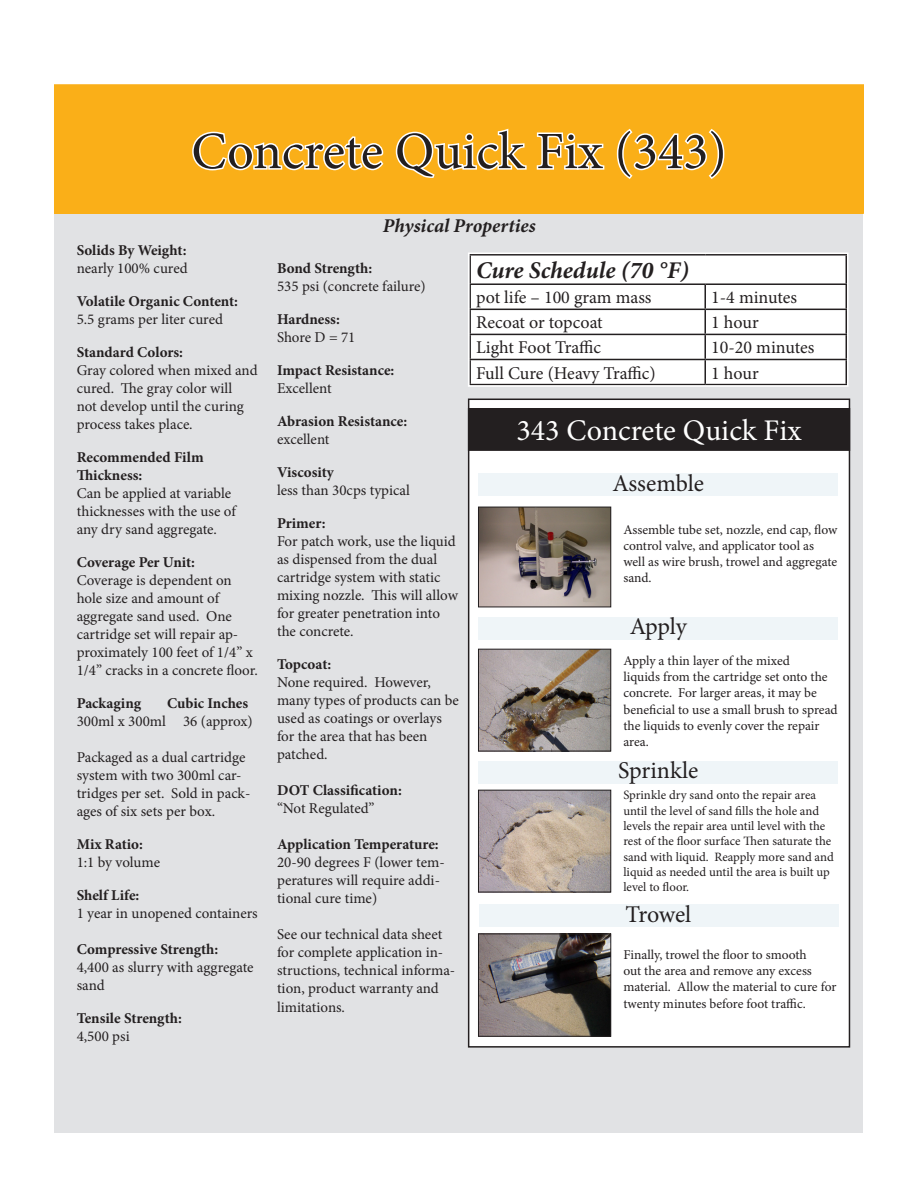
<style>
.page{position:relative;width:918px;height:1188px;background:#fff}
.page>*{position:absolute;margin:0;border:0;box-sizing:border-box;transform-origin:0 0}
.t1{font:52.5px "Minion Pro";color:#231f20}
.t2{font:30px "Minion Pro";color:#fff}
.t3{font:24px "Minion Pro";letter-spacing:-.005em;color:#231f20}
.t4{font:italic 700 24px "Minion Pro";letter-spacing:-.005em;color:#231f20}
.t5{font:italic 700 19.5px "Minion Pro";color:#231f20}
.t6{font:18px "Minion Pro";color:#231f20}
.t7{font:15px/18px "Minion Pro";color:#231f20}
.t8{font:700 15px "Minion Pro";color:#231f20}
.t9{font:13.5px/16.2px "Minion Pro";letter-spacing:-.005em;color:#231f20}
.t10{font:12.75px/15.3px "Minion Pro";color:#231f20}
</style>
<div class="page">
<div style="left:55px;top:85px;width:808px;height:128px;background:#faaf18"></div>
<svg style="left:192px;top:131px;width:192px;height:40px"></svg>
<svg style="left:395px;top:128px;width:132px;height:50px"></svg>
<svg style="left:536px;top:132px;width:69px;height:38px"></svg>
<svg style="left:616px;top:128px;width:109px;height:51px"></svg>
<div style="left:54px;top:84px;width:810px;height:130px;border:2px solid #faaf18"></div>
<div style="left:55px;top:215px;width:808px;height:918px;background:#e1e2e4"></div>
<div style="left:469px;top:253px;width:379px;height:133px;background:#fff"></div>
<hr style="left:469px;top:283px;width:236px;height:2px;background:#231f20">
<hr style="left:705px;top:283px;width:142px;height:2px;background:#231f20">
<hr style="left:704px;top:285px;width:2px;height:24px;background:#231f20">
<hr style="left:469px;top:309px;width:236px;height:1px;background:#231f20">
<hr style="left:705px;top:309px;width:142px;height:1px;background:#231f20">
<hr style="left:704px;top:310px;width:2px;height:24px;background:#231f20">
<hr style="left:469px;top:334px;width:236px;height:1px;background:#231f20">
<hr style="left:705px;top:334px;width:142px;height:1px;background:#231f20">
<hr style="left:704px;top:335px;width:2px;height:24px;background:#231f20">
<hr style="left:469px;top:359px;width:236px;height:1px;background:#231f20">
<hr style="left:705px;top:359px;width:142px;height:1px;background:#231f20">
<hr style="left:704px;top:360px;width:2px;height:24px;background:#231f20">
<div style="left:468px;top:253px;width:381px;height:134px;border:2px solid #fff"></div>
<div style="left:469px;top:399px;width:380px;height:648px;background:#fff"></div>
<div style="left:468px;top:399px;width:382px;height:649px;border:2px solid #231f20"></div>
<div style="left:469px;top:409px;width:380px;height:41px;background:#231f20"></div>
<div style="left:468px;top:408px;width:382px;height:43px;border:2px solid #231f20"></div>
<div style="left:478px;top:474px;width:360px;height:22px;background:#eff5f8"></div>
<img style="left:480px;top:509px;width:129px;height:96px">
<div style="left:478px;top:507px;width:133px;height:100px;border:1px solid #231f20"></div>
<img style="left:480px;top:651px;width:129px;height:98px">
<div style="left:478px;top:649px;width:133px;height:102px;border:1px solid #231f20"></div>
<img style="left:480px;top:792px;width:129px;height:98px">
<div style="left:478px;top:790px;width:133px;height:102px;border:1px solid #231f20"></div>
<div style="left:478px;top:617px;width:360px;height:22px;background:#eff5f8"></div>
<div style="left:478px;top:761px;width:360px;height:22px;background:#eff5f8"></div>
<div style="left:479px;top:905px;width:359px;height:22px;background:#eff5f8"></div>
<img style="left:480px;top:936px;width:129px;height:99px">
<div style="left:478px;top:934px;width:133px;height:103px;border:1px solid #231f20"></div>
<p class="t1" style="left:191px;top:116px;width:537px">Concrete Quick Fix (343)</p>
<p class="t8" style="left:77px;top:240px;width:111px">Solids By Weight:</p>
<p class="t7" style="left:77px;top:260px;width:113px">nearly 100% cured</p>
<p class="t8" style="left:77px;top:291px;width:163px">Volatile Organic Content:</p>
<p class="t7" style="left:77px;top:311px;width:148px">5.5 grams per liter cured</p>
<p class="t8" style="left:77px;top:342px;width:108px">Standard Colors:</p>
<p class="t7" style="left:77px;top:362px;width:182px">Gray colored when mixed and cured. The gray color will<br>not develop until the curing process takes place.</p>
<p class="t8" style="left:77px;top:447px;width:128px">Recommended Film</p>
<p class="t8" style="left:77px;top:465px;width:67px">Thickness:</p>
<p class="t7" style="left:77px;top:485px;width:161px">Can be applied at variable thicknesses with the use of any dry sand aggregate.</p>
<p class="t8" style="left:77px;top:552px;width:120px">Coverage Per Unit:</p>
<p class="t7" style="left:77px;top:572px;width:183px">Coverage is dependent on hole size and amount of aggregate sand used. One cartridge set will repair ap&shy;proximately 100 feet of 1/4” x<br>1/4” cracks in a concrete floor.</p>
<p class="t8" style="left:77px;top:693px;width:66px">Packaging</p>
<p class="t8" style="left:167px;top:693px;width:83px">Cubic Inches</p>
<p class="t7" style="left:77px;top:713px;width:178px">300ml x 300ml 36 (approx)</p>
<p class="t7" style="left:77px;top:749px;width:175px">Packaged as a dual cartridge system with two 300ml car&shy;tridges per set. Sold in pack&shy;ages of six sets per box.</p>
<p class="t8" style="left:77px;top:834px;width:68px">Mix Ratio:</p>
<p class="t7" style="left:77px;top:854px;width:85px">1:1 by volume</p>
<p class="t8" style="left:77px;top:885px;width:64px">Shelf Life:</p>
<p class="t7" style="left:77px;top:905px;width:183px">1 year in unopened containers</p>
<p class="t8" style="left:77px;top:939px;width:143px">Compressive Strength:</p>
<p class="t7" style="left:77px;top:959px;width:178px">4,400 as slurry with aggregate sand</p>
<p class="t8" style="left:77px;top:1008px;width:107px">Tensile Strength:</p>
<p class="t7" style="left:77px;top:1028px;width:55px">4,500 psi</p>
<p class="t5" style="left:383px;top:212px;width:154px">Physical Properties</p>
<p class="t4" style="left:476px;top:253px;width:214px">Cure Schedule (70 °F)</p>
<p class="t6" style="left:476px;top:286px;width:177px">pot life – 100 gram mass</p>
<p class="t6" style="left:711px;top:286px;width:87px">1-4 minutes</p>
<p class="t6" style="left:476px;top:311px;width:128px">Recoat or topcoat</p>
<p class="t6" style="left:711px;top:311px;width:49px">1 hour</p>
<p class="t6" style="left:476px;top:336px;width:127px">Light Foot Traffic</p>
<p class="t6" style="left:711px;top:336px;width:105px">10-20 minutes</p>
<p class="t6" style="left:476px;top:361px;width:181px">Full Cure (Heavy Traffic)</p>
<p class="t6" style="left:711px;top:361px;width:49px">1 hour</p>
<p class="t8" style="left:277px;top:258px;width:97px">Bond Strength:</p>
<p class="t7" style="left:277px;top:278px;width:150px">535 psi (concrete failure)</p>
<p class="t8" style="left:277px;top:309px;width:64px">Hardness:</p>
<p class="t7" style="left:277px;top:329px;width:80px">Shore D = 71</p>
<p class="t8" style="left:277px;top:360px;width:119px">Impact Resistance:</p>
<p class="t7" style="left:277px;top:380px;width:56px">Excellent</p>
<p class="t8" style="left:277px;top:411px;width:132px">Abrasion Resistance:</p>
<p class="t7" style="left:277px;top:431px;width:54px">excellent</p>
<p class="t8" style="left:277px;top:462px;width:58px">Viscosity</p>
<p class="t7" style="left:277px;top:482px;width:134px">less than 30cps typical</p>
<p class="t8" style="left:277px;top:513px;width:50px">Primer:</p>
<p class="t7" style="left:277px;top:533px;width:182px">For patch work, use the liquid as dispensed from the dual cartridge system with static mixing nozzle. This will allow for greater penetration into the concrete.</p>
<p class="t8" style="left:277px;top:654px;width:56px">Topcoat:</p>
<p class="t7" style="left:277px;top:674px;width:183px">None required. However, many types of products can be used as coatings or overlays for the area that has been patched.</p>
<p class="t8" style="left:277px;top:780px;width:126px">DOT Classification:</p>
<p class="t7" style="left:277px;top:800px;width:99px">“Not Regulated”</p>
<p class="t8" style="left:277px;top:834px;width:163px">Application Temperature:</p>
<p class="t7" style="left:277px;top:854px;width:169px">20-90 degrees F (lower tem&shy;peratures will require addi&shy;tional cure time)</p>
<p class="t7" style="left:277px;top:926px;width:180px">See our technical data sheet for complete application in&shy;structions, technical informa&shy;tion, product warranty and limitations.</p>
<p class="t2" style="left:517px;top:411px;width:287px">343 Concrete Quick Fix</p>
<p class="t3" style="left:612px;top:467px;width:93px">Assemble</p>
<p class="t9" style="left:623px;top:521px;width:215px">Assemble tube set, nozzle, end cap, flow control valve, and applicator tool as well as wire brush, trowel and aggregate sand.</p>
<p class="t3" style="left:630px;top:610px;width:59px">Apply</p>
<p class="t9" style="left:623px;top:653px;width:216px">Apply a thin layer of the mixed<br>liquids from the cartridge set onto the concrete. For larger areas, it may be beneficial to use a small brush to spread the liquids to evenly cover the repair area.</p>
<p class="t3" style="left:618px;top:755px;width:82px">Sprinkle</p>
<p class="t10" style="left:623px;top:788px;width:212px">Sprinkle dry sand onto the repair area until the level of sand fills the hole and levels the repair area until level with the rest of the floor surface Then saturate the sand with liquid. Reapply more sand and liquid as needed until the area is built up level to floor.</p>
<p class="t3" style="left:626px;top:898px;width:67px">Trowel</p>
<p class="t9" style="left:623px;top:947px;width:215px">Finally, trowel the floor to smooth<br>out the area and remove any excess material. Allow the material to cure for twenty minutes before foot traffic.</p>
</div>
